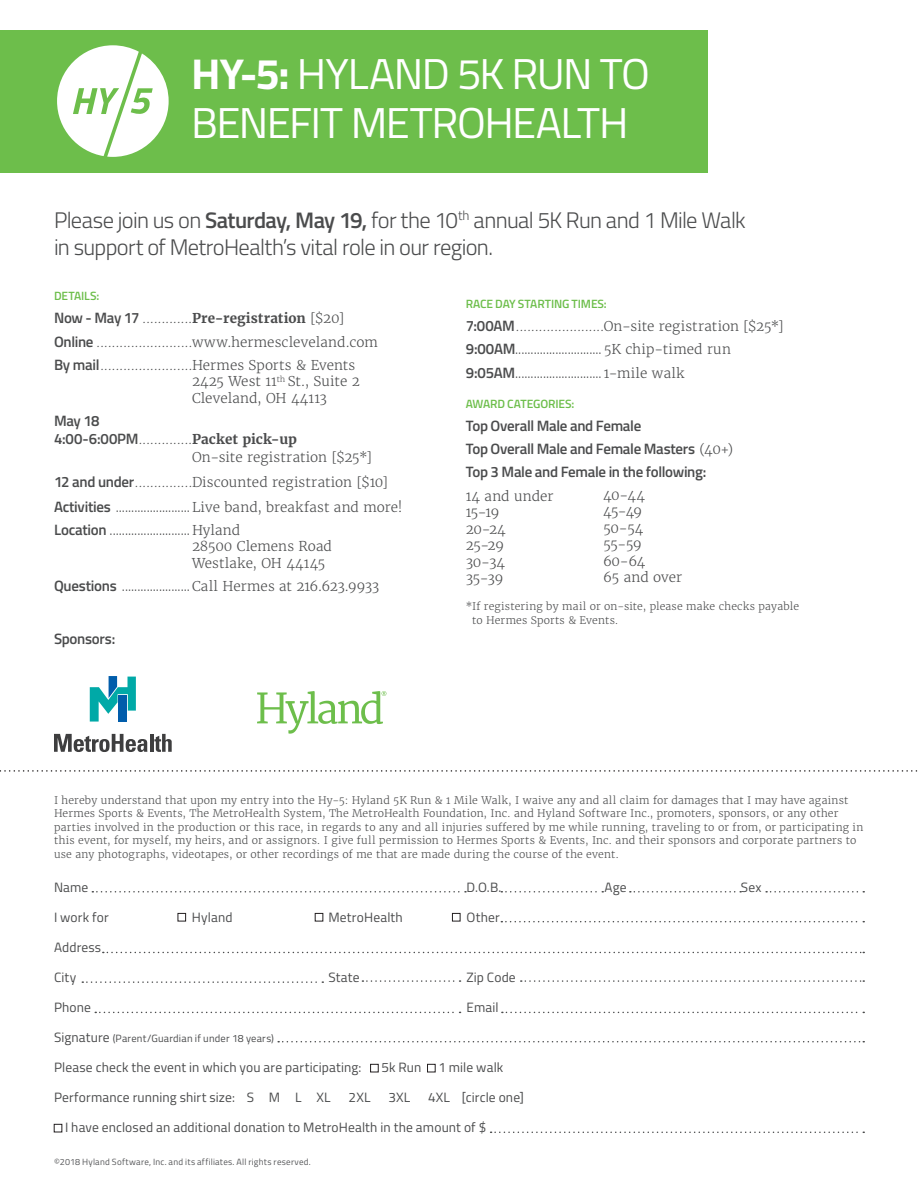
<style>
.page{position:relative;width:918px;height:1188px;background:#fff}
.page>*{position:absolute;margin:0;border:0;box-sizing:border-box;transform-origin:0 0}
.t1{font:43.2px/49.5px "Titillium";letter-spacing:-.035em;color:#fff}
.t2{font:300 22.5px/27px "Titillium";letter-spacing:-.03em;color:#4b4c4d}
.t3{font:300 15px "Titillium";color:#4b4c4d}
.t4{font:600 15px "Titillium";letter-spacing:-.02em;color:#4b4c4d}
.t5{font:300 13.5px/16.5px "Merriweather ST";color:#4b4c4d}
.t6{font:13.5px "Titillium";letter-spacing:.01em;color:#4b4c4d}
.t7{font:700 13.5px "Merriweather ST";letter-spacing:.01em;color:#4b4c4d}
.t8{font:300 13.5px/16.5px "Merriweather ST";letter-spacing:-.02em;color:#4b4c4d}
.t9{font:300 12px "Merriweather ST";color:#4b4c4d}
.t10{font:600 12px "Titillium";letter-spacing:-.01em;color:#6dbe4b}
.t11{font:300 10.5px/13.5px "Merriweather ST";letter-spacing:.015em;color:#4b4c4d}
.t12{font:10.5px "Titillium";letter-spacing:.02em;color:#4b4c4d}
.t13{font:9px "Titillium";letter-spacing:.025em;color:#57585a}
.s1{font-weight:700}
.s2{font-weight:600}
.s3{font-family:"Titillium";font-weight:600;font-size:15px}
.s4{font-weight:300;font-size:12px}
.s5{font-weight:300}
.s6{font-size:13.5px}
.s7{font-weight:700;font-size:13.5px}
.s8{font-size:12px}
.s9{font-family:"Titillium";font-size:15px}
.s10{font-family:"Merriweather ST";font-size:13.5px}
.s11{font-family:"Merriweather ST";font-weight:300;font-size:13.5px}
</style>
<div class="page">
<svg style="left:0;top:770px;width:918px;height:2px"></svg>
<svg style="left:90px;top:676px;width:46px;height:46px"></svg>
<div style="left:118px;top:695px;width:9px;height:27px;background:#015dab"></div>
<svg style="left:54px;top:734px;width:93px;height:18px"></svg>
<hr style="left:150px;top:734px;width:3px;height:18px;background:#3e3e3f">
<svg style="left:154px;top:734px;width:18px;height:18px"></svg>
<div style="left:370px;top:1064px;width:8px;height:8px;border:1px solid #231f20"></div>
<div style="left:427px;top:1064px;width:8px;height:8px;border:1px solid #231f20"></div>
<div style="left:54px;top:1124px;width:8px;height:8px;border:1px solid #231f20"></div>
<svg style="left:92px;top:891px;width:374px;height:2px"></svg>
<svg style="left:630px;top:891px;width:111px;height:2px"></svg>
<svg style="left:501px;top:891px;width:102px;height:2px"></svg>
<svg style="left:766px;top:891px;width:98px;height:2px"></svg>
<div style="left:178px;top:913px;width:8px;height:8px;border:1px solid #231f20"></div>
<div style="left:315px;top:913px;width:8px;height:8px;border:1px solid #231f20"></div>
<div style="left:452px;top:913px;width:8px;height:8px;border:1px solid #231f20"></div>
<svg style="left:103px;top:952px;width:761px;height:1px"></svg>
<svg style="left:502px;top:1012px;width:362px;height:1px"></svg>
<svg style="left:521px;top:980px;width:343px;height:2px"></svg>
<svg style="left:362px;top:980px;width:99px;height:2px"></svg>
<svg style="left:82px;top:981px;width:241px;height:2px"></svg>
<svg style="left:278px;top:1041px;width:586px;height:1px"></svg>
<svg style="left:501px;top:921px;width:363px;height:1px"></svg>
<svg style="left:491px;top:1132px;width:373px;height:1px"></svg>
<svg style="left:95px;top:1012px;width:366px;height:1px"></svg>
<div style="left:0;top:30px;width:707px;height:142px;background:#6dbe4b"></div>
<svg style="left:257px;top:691px;width:129px;height:43px"></svg>
<svg style="left:57px;top:45px;width:112px;height:112px"></svg>
<p class="t1" style="left:191px;top:47px;width:460px"><span class="s1">HY-5:</span> HYLAND 5K RUN TO<br>BENEFIT METROHEALTH</p>
<p class="t2" style="left:54px;top:205px;width:693px">Please join us on <span class="s2">Saturday, May 19,</span> for the 10<sup>th</sup> annual 5K Run and 1 Mile Walk in support of MetroHealth’s vital role in our region.</p>
<p class="t10" style="left:54px;top:287px;width:47px">DETAILS:</p>
<p class="t7" style="left:54px;top:310px;width:292px"><span class="s3">Now - May 17</span> <span class="s4">.............</span>Pre-registration <span class="s5">[$20]</span></p>
<p class="t9" style="left:54px;top:335px;width:325px"><span class="s3">Online</span> .........................<span class="s6">www.hermescleveland.com</span></p>
<p class="t9" style="left:54px;top:358px;width:303px"><span class="s3">By mail</span>........................<span class="s6">Hermes Sports &amp; Events</span></p>
<p class="t5" style="left:192px;top:373px;width:169px">2425 West 11<sup>th</sup> St., Suite 2<br>Cleveland, OH 44113</p>
<p class="t4" style="left:54px;top:410px;width:47px">May 18</p>
<p class="t9" style="left:54px;top:432px;width:244px"><span class="s3">4:00-6:00PM</span>..............<span class="s7">Packet pick-up</span></p>
<p class="t5" style="left:192px;top:449px;width:181px">On-site registration [$25*]</p>
<p class="t5" style="left:54px;top:474px;width:336px"><span class="s3">12 and under</span><span class="s8">...............</span>Discounted registration [$10]</p>
<p class="t5" style="left:54px;top:499px;width:350px"><span class="s3">Activities</span> <span class="s9">........................</span>Live band, breakfast and more!</p>
<p class="t3" style="left:54px;top:519px;width:188px"><span class="s2">Location</span> .......................... <span class="s10">Hyland</span></p>
<p class="t5" style="left:192px;top:538px;width:141px">28500 Clemens Road<br>Westlake, OH 44145</p>
<p class="t5" style="left:54px;top:578px;width:327px"><span class="s3">Questions</span> <span class="s9">......................</span>Call Hermes at 216.623.9933</p>
<p class="t4" style="left:54px;top:628px;width:63px">Sponsors:</p>
<p class="t10" style="left:466px;top:295px;width:143px">RACE DAY STARTING TIMES:</p>
<p class="t5" style="left:466px;top:318px;width:319px"><span class="s3">7:00AM</span><span class="s8">.......................</span>On-site registration [$25*]</p>
<p class="t3" style="left:466px;top:338px;width:267px"><span class="s2">9:00AM</span>............................ <span class="s10">5K chip-timed run</span></p>
<p class="t3" style="left:466px;top:362px;width:220px"><span class="s2">9:05AM</span>............................ <span class="s10">1-mile walk</span></p>
<p class="t10" style="left:466px;top:394px;width:110px">AWARD CATEGORIES:</p>
<p class="t4" style="left:466px;top:414px;width:177px">Top Overall Male and Female</p>
<p class="t4" style="left:466px;top:438px;width:269px">Top Overall Male and Female Masters <span class="s11">(40+)</span></p>
<p class="t4" style="left:466px;top:461px;width:242px">Top 3 Male and Female in the following:</p>
<p class="t5" style="left:466px;top:488px;width:89px">14 and under<br>15-19<br>20-24<br>25-29<br>30-34<br>35-39</p>
<p class="t11" style="left:472px;top:600px;width:328px;text-indent:-6px">*If registering by mail or on-site, please make checks payable to Hermes Sports &amp; Events.</p>
<p class="t8" style="left:603px;top:487px;width:81px">40-44<br>45-49<br>50-54<br>55-59<br>60-64<br>65 and over</p>
<p class="t11" style="left:54px;top:793px;width:811px">I hereby understand that upon my entry into the Hy-5: Hyland 5K Run &amp; 1 Mile Walk, I waive any and all claim for damages that I may have against Hermes Sports &amp; Events, The MetroHealth System, The MetroHealth Foundation, Inc. and Hyland Software Inc., promoters, sponsors, or any other parties involved in the production or this race, in regards to any and all injuries suffered by me while running, traveling to or from, or participating in this event, for myself, my heirs, and or assignors. I give full permission to Hermes Sports &amp; Events, Inc. and their sponsors and corporate partners to use any photographs, videotapes, or other recordings of me that are made during the course of the event.</p>
<p class="t6" style="left:54px;top:878px;width:36px">Name</p>
<p class="t6" style="left:466px;top:878px;width:36px">D.O.B.</p>
<p class="t6" style="left:604px;top:878px;width:24px">Age</p>
<p class="t6" style="left:741px;top:878px;width:22px">Sex</p>
<p class="t6" style="left:54px;top:908px;width:56px">I work for</p>
<p class="t6" style="left:192px;top:908px;width:42px">Hyland</p>
<p class="t6" style="left:328px;top:908px;width:76px">MetroHealth</p>
<p class="t6" style="left:466px;top:908px;width:35px">Other</p>
<p class="t6" style="left:54px;top:938px;width:49px">Address</p>
<p class="t6" style="left:54px;top:968px;width:24px">City</p>
<p class="t6" style="left:328px;top:968px;width:33px">State</p>
<p class="t6" style="left:466px;top:968px;width:51px">Zip Code</p>
<p class="t6" style="left:54px;top:998px;width:39px">Phone</p>
<p class="t6" style="left:467px;top:998px;width:34px">Email</p>
<p class="t12" style="left:54px;top:1031px;width:222px"><span class="s6">Signature</span> (Parent/Guardian if under 18 years)</p>
<p class="t6" style="left:54px;top:1058px;width:309px">Please check the event in which you are participating:</p>
<p class="t6" style="left:381px;top:1058px;width:41px">5k Run</p>
<p class="t6" style="left:438px;top:1058px;width:66px">1 mile walk</p>
<p class="t6" style="left:54px;top:1088px;width:278px">Performance running shirt size: S M L XL</p>
<p class="t6" style="left:349px;top:1088px;width:24px">2XL</p>
<p class="t6" style="left:389px;top:1088px;width:23px">3XL</p>
<p class="t6" style="left:428px;top:1088px;width:97px">4XL [circle one]</p>
<p class="t6" style="left:65px;top:1118px;width:423px">I have enclosed an additional donation to MetroHealth in the amount of $</p>
<p class="t13" style="left:54px;top:1155px;width:258px">©2018 Hyland Software, Inc. and its affiliates. All rights reserved.</p>
</div>
